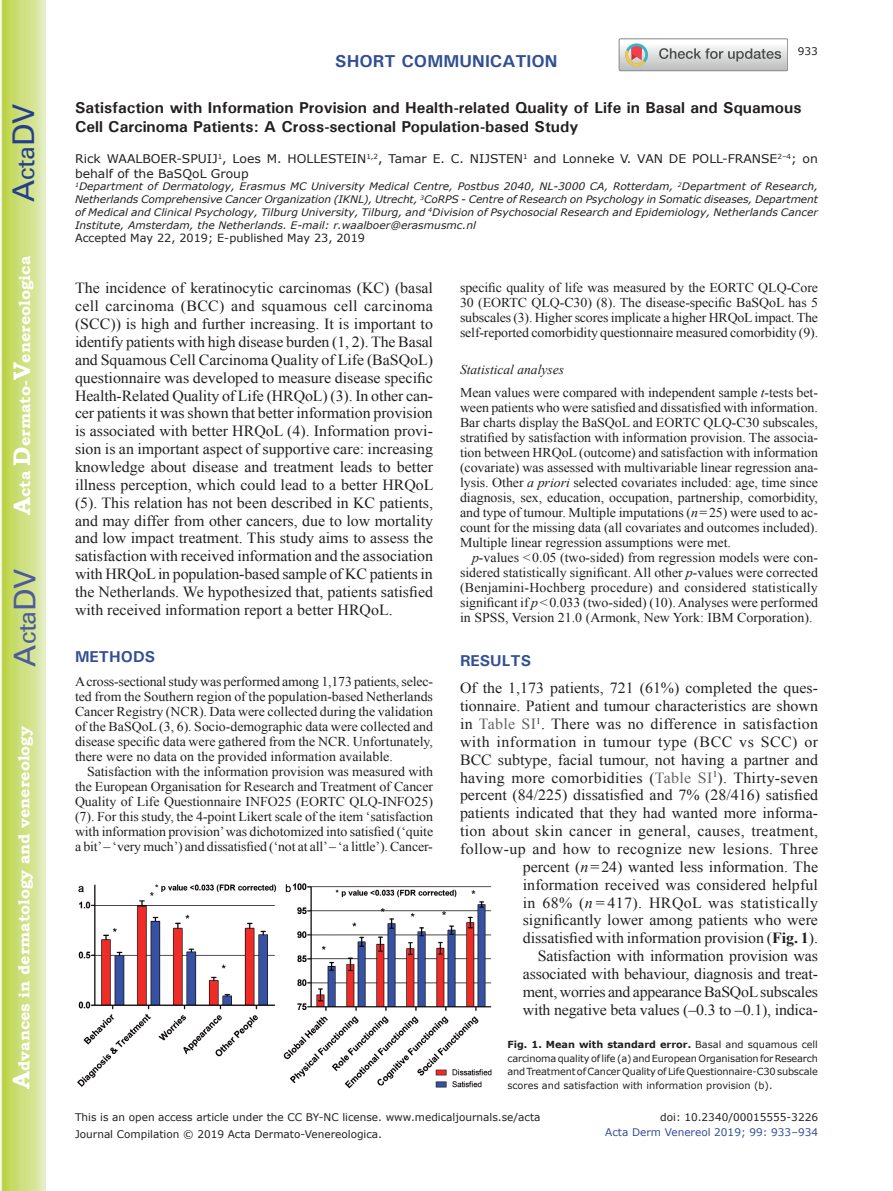
<style>
.page{position:relative;width:893px;height:1191px;background:#fff}
.page>*{position:absolute;margin:0;border:0;box-sizing:border-box;transform-origin:0 0}
.t1{font:30px "Univers";color:#4d5a9e}
.t2{font:30px "Univers";color:#253f8e}
.t3{font:700 17.25px "Univers";color:#324f95}
.t4{font:700 15.75px/18.9px "Univers";color:#231f20}
.t5{font:700 15.75px "Bookman Old Style";color:#fff}
.t6{font:700 15.75px "Univers";color:#324f95}
.t7{font:15.45px/17.9px "Times New Roman";color:#231f20;text-align:justify}
.t8{font:13.5px/15px "Times New Roman";letter-spacing:-.005em;color:#231f20;text-align:justify}
.t9{font:12px/14.4px "Verdana";color:#231f20}
.t10{font:11.25px "Verdana";color:#231f20}
.t11{font:10.5px/16.8px "Verdana";color:#231f20}
.t12{font:10.5px "Verdana";color:#324f95}
.t13{font:italic 10.35px/12.8px "Verdana";color:#231f20;text-align:justify}
.t14{font:9.75px/13.5px "Verdana";color:#231f20;text-align:justify}
.s1{font-size:24px}
.s2{font-style:italic}
.s3{color:#636366}
.s4{font-weight:700}
</style>
<div class="page">
<svg style="left:1px;top:0;width:45px;height:1191px;background:#cfe084"></svg>
<svg style="left:619px;top:39px;width:169px;height:32px"></svg>
<img style="left:77px;top:883px;width:415px;height:206px">
<h1 class="t2" style="left:6px;top:202px;width:100px;rotate:-90deg">A<span class="s1">cta</span>DV</h1>
<p class="t5" style="left:15px;top:515px;width:260px;rotate:-90deg"><span class="s1">A</span>cta <span class="s1">D</span>ermato-<span class="s1">V</span>enereologica</p>
<h1 class="t1" style="left:7px;top:666px;width:100px;rotate:-90deg">A<span class="s1">cta</span>DV</h1>
<p class="t5" style="left:15px;top:1088px;width:364px;rotate:-90deg"><span class="s1">A</span>dvances in dermatology and venereology</p>
<p class="t3" style="left:335px;top:50px;width:224px">SHORT COMMUNICATION</p>
<p class="t11" style="left:798px;top:43px;width:22px">933</p>
<p class="t4" style="left:75px;top:98px;width:728px">Satisfaction with Information Provision and Health-related Quality of Life in Basal and Squamous<br>Cell Carcinoma Patients: A Cross-sectional Population-based Study</p>
<p class="t9" style="left:75px;top:152px;width:744px">Rick WAALBOER-SPUIJ<sup>1</sup>, Loes M. HOLLESTEIN<sup>1,2</sup>, Tamar E. C. NIJSTEN<sup>1</sup> and Lonneke V. VAN DE POLL-FRANSE<sup>2–4</sup>; on behalf of the BaSQoL Group</p>
<p class="t13" style="left:75px;top:180px;width:744px"><sup>1</sup>Department of Dermatology, Erasmus MC University Medical Centre, Postbus 2040, NL-3000 CA, Rotterdam, <sup>2</sup>Department of Research, Netherlands Comprehensive Cancer Organization (IKNL), Utrecht, <sup>3</sup>CoRPS - Centre of Research on Psychology in Somatic diseases, Department of Medical and Clinical Psychology, Tilburg University, Tilburg, and <sup>4</sup>Division of Psychosocial Research and Epidemiology, Netherlands Cancer Institute, Amsterdam, the Netherlands. E-mail: r.waalboer@erasmusmc.nl</p>
<p class="t10" style="left:75px;top:231px;width:291px">Accepted May 22, 2019; E-published May 23, 2019</p>
<p class="t7" style="left:75px;top:279px;width:360px">The incidence of keratinocytic carcinomas (KC) (basal cell carcinoma (BCC) and squamous cell carcinoma (SCC)) is high and further increasing. It is important to identify patients with high disease burden (1, 2). The Basal and Squamous Cell Carcinoma Quality of Life (BaSQoL) questionnaire was developed to measure disease specific Health-Related Quality of Life (HRQoL) (3). In other can&shy;cer patients it was shown that better information provision is associated with better HRQoL (4). Information provi&shy;sion is an important aspect of supportive care: increasing knowledge about disease and treatment leads to better illness perception, which could lead to a better HRQoL (5). This relation has not been described in KC patients, and may differ from other cancers, due to low mortality and low impact treatment. This study aims to assess the satisfaction with received information and the association with HRQoL in population-based sample of KC patients in the Netherlands. We hypothesized that, patients satisfied with received information report a better HRQoL.</p>
<p class="t6" style="left:75px;top:647px;width:82px">METHODS</p>
<p class="t8" style="left:75px;top:674px;width:360px">A cross-sectional study was performed among 1,173 patients, selec&shy;ted from the Southern region of the population-based Netherlands Cancer Registry (NCR). Data were collected during the validation of the BaSQoL (3, 6). Socio-demographic data were collected and disease specific data were gathered from the NCR. Unfortunately, there were no data on the provided information available.</p>
<p class="t8" style="left:75px;top:764px;width:360px;text-indent:12px">Satisfaction with the information provision was measured with the European Organisation for Research and Treatment of Cancer Quality of Life Questionnaire INFO25 (EORTC QLQ-INFO25) (7). For this study, the 4-point Likert scale of the item ‘satisfaction with information provision’ was dichotomized into satisfied (‘quite a bit’ – ‘very much’) and dissatisfied (‘not at all’ – ‘a little’). Cancer-</p>
<p class="t8" style="left:460px;top:280px;width:360px">specific quality of life was measured by the EORTC QLQ-Core 30 (EORTC QLQ-C30) (8). The disease-specific BaSQoL has 5 subscales (3). Higher scores implicate a higher HRQoL impact. The self-reported comorbidity questionnaire measured comorbidity (9).</p>
<p class="t8" style="left:460px;top:358px;width:359px;line-height:22.5px"><span class="s2">Statistical analyses<br></span>Mean values were compared with independent sample <span class="s2">t</span>-tests bet-</p>
<p class="t8" style="left:460px;top:400px;width:360px">ween patients who were satisfied and dissatisfied with information.<br>Bar charts display the BaSQoL and EORTC QLQ-C30 subscales, stratified by satisfaction with information provision. The associa&shy;tion between HRQoL (outcome) and satisfaction with information (covariate) was assessed with multivariable linear regression ana&shy;lysis. Other <span class="s2">a priori</span> selected covariates included: age, time since diagnosis, sex, education, occupation, partnership, comorbidity, and type of tumour. Multiple imputations (<span class="s2">n</span>=25) were used to ac&shy;count for the missing data (all covariates and outcomes included).<br>Multiple linear regression assumptions were met.</p>
<p class="t8" style="left:460px;top:550px;width:360px;text-indent:12px"><span class="s2">p</span>-values &lt;0.05 (two-sided) from regression models were con&shy;sidered statistically significant. All other <span class="s2">p-</span>values were corrected (Benjamini-Hochberg procedure) and considered statistically significant if <span class="s2">p</span>&lt;0.033 (two-sided) (10). Analyses were performed in SPSS, Version 21.0 (Armonk, New York: IBM Corporation).</p>
<p class="t6" style="left:460px;top:651px;width:73px">RESULTS</p>
<p class="t7" style="left:460px;top:679px;width:360px;text-align:right">Of the 1,173 patients, 721 (61%) completed the ques&shy;tionnaire. Patient and tumour characteristics are shown in <span class="s3">Table SI</span><sup>1</sup>. There was no difference in satisfaction with information in tumour type (BCC vs SCC) or BCC subtype, facial tumour, not having a partner and having more comorbidities (<span class="s3">Table SI</span><sup>1</sup>). Thirty-seven percent (84/225) dissatisfied and 7% (28/416) satisfied patients indicated that they had wanted more informa&shy;tion about skin cancer in general, causes, treatment, follow-up and how to recognize new lesions. Three percent (<span class="s2">n</span>=24) wanted less information. The information received was considered helpful<br>in 68% (<span class="s2">n</span> = 417). HRQoL was statistically significantly lower among patients who were dissatisfied with information provision (<span class="s4">Fig. 1</span>).<br>Satisfaction with information provision was<br>associated with behaviour, diagnosis and treat-<br>ment, worries and appearance BaSQoL subscales<br>with negative beta values (–0.3 to –0.1), indica-</p>
<p class="t14" style="left:507px;top:1038px;width:312px"><span class="s4">Fig. 1. Mean with standard error.</span> Basal and squamous cell carcinoma quality of life (a) and European Organisation for Research and Treatment of Cancer Quality of Life Questionnaire-C30 subscale scores and satisfaction with information provision (b).</p>
<p class="t11" style="left:75px;top:1108px;width:467px">This is an open access article under the CC BY-NC license. www.medicaljournals.se/acta<br>Journal Compilation © 2019 Acta Dermato-Venereologica.</p>
<p class="t11" style="left:660px;top:1108px;width:159px">doi: 10.2340/00015555-3226</p>
<p class="t12" style="left:605px;top:1125px;width:214px">Acta Derm Venereol 2019; 99: 933–934</p>
</div>
